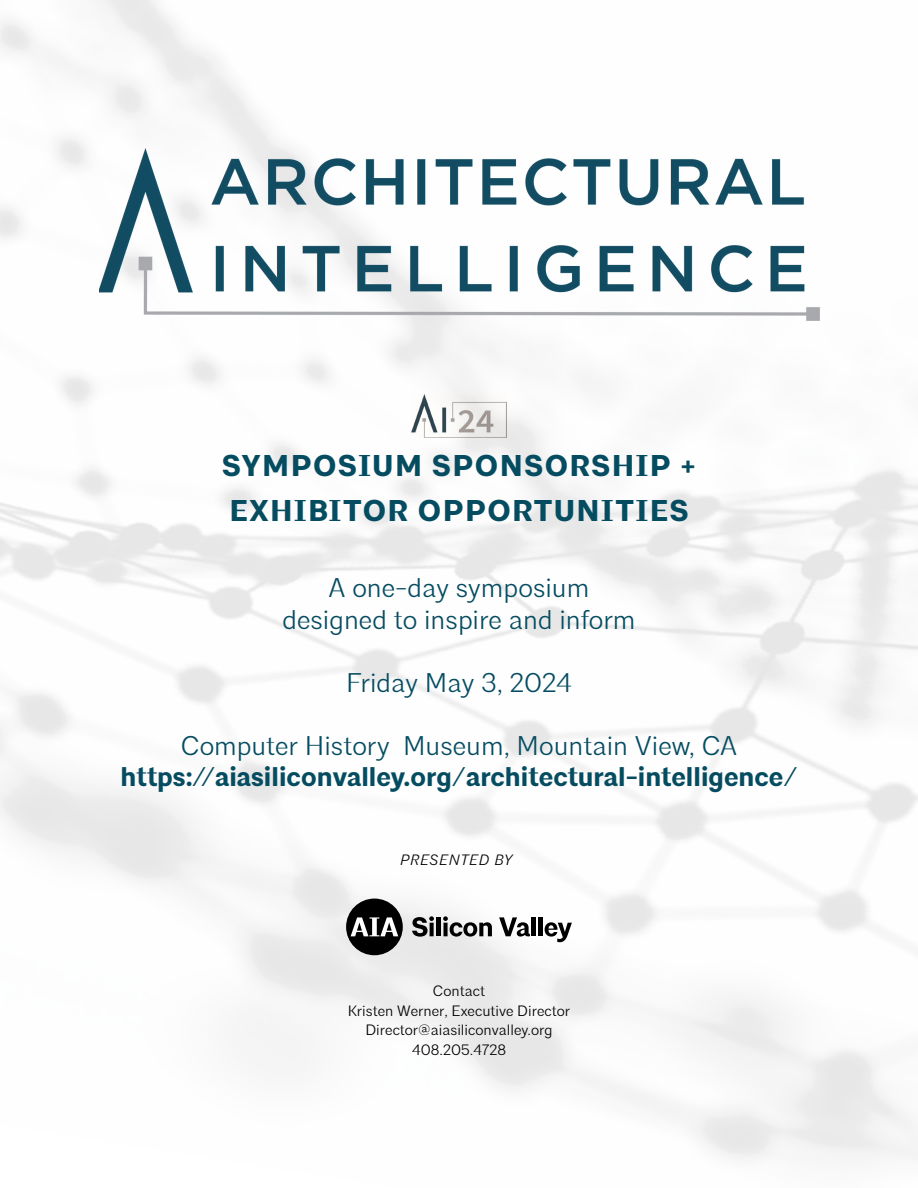
<style>
.page{position:relative;width:918px;height:1188px;background:#fff}
.page>*{position:absolute;margin:0;border:0;box-sizing:border-box;transform-origin:0 0}
.t1{font:700 30px/45px "Architype";letter-spacing:.05em;color:#064c61}
.t2{font:300 27px/31.5px "Architype";color:#064c61;text-align:center}
.t3{font:700 27px "Architype";color:#064c61}
.t4{font:300 15px/19.5px "Architype";color:#000;text-align:center}
.t5{font:italic 300 15px "Architype";letter-spacing:.05em;color:#000}
</style>
<div class="page">
<img style="left:0;top:0;width:918px;height:1159px">
<img style="left:99px;top:148px;width:720px;height:172px">
<div style="left:346px;top:899px;width:57px;height:56px;background:#000;border-radius:50%"></div>
<svg style="left:351px;top:917px;width:47px;height:19px"></svg>
<svg style="left:412px;top:916px;width:22px;height:21px"></svg>
<hr style="left:437px;top:917px;width:4px;height:19px;background:#000">
<svg style="left:443px;top:916px;width:49px;height:21px"></svg>
<svg style="left:499px;top:917px;width:31px;height:20px"></svg>
<hr style="left:532px;top:917px;width:4px;height:19px;background:#000">
<hr style="left:539px;top:917px;width:4px;height:19px;background:#000">
<svg style="left:545px;top:922px;width:27px;height:20px"></svg>
<img style="left:412px;top:394px;width:94px;height:44px">
<p class="t1" style="left:222px;top:444px;width:475px">SYMPOSIUM SPONSORSHIP +<br>EXHIBITOR OPPORTUNITIES</p>
<p class="t2" style="left:282px;top:572px;width:355px">A one-day symposium designed to inspire and inform</p>
<p class="t2" style="left:346px;top:667px;width:227px">Friday May 3, 2024</p>
<p class="t2" style="left:181px;top:730px;width:558px">Computer History Museum, Mountain View, CA</p>
<p class="t3" style="left:120px;top:760px;width:679px">https://aiasiliconvalley.org/architectural-intelligence/</p>
<p class="t5" style="left:400px;top:850px;width:114px">PRESENTED BY</p>
<p class="t4" style="left:348px;top:982px;width:224px">Contact<br>Kristen Werner, Executive Director<br>Director@aiasiliconvalley.org<br>408.205.4728</p>
</div>
